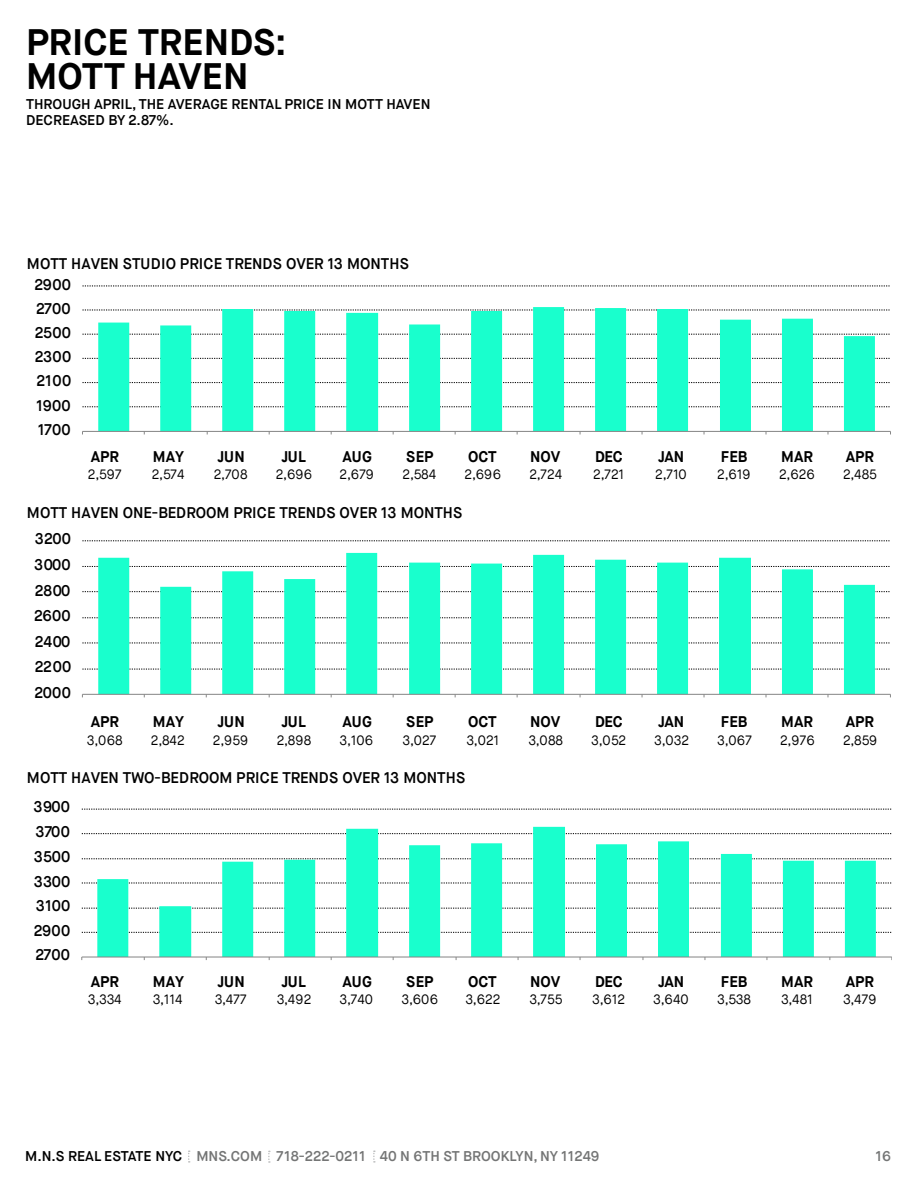
<style>
.page{position:relative;width:918px;height:1188px;background:#fff}
.page>*{position:absolute;margin:0;border:0;box-sizing:border-box;transform-origin:0 0}
.t1{font:700 36.9px "Maison Neue";color:#000}
.t2{font:600 15.45px "Maison Neue";color:#000}
.t3{font:700 15.45px "Maison Neue";letter-spacing:-.005em;color:#000}
.t4{font:600 14.1px "Maison Neue";color:#747575}
.t5{font:600 14.1px "Maison Neue";color:#000}
.t6{font:13.5px "Maison Neue";letter-spacing:.005em;color:#000}
.s1{color:#000}
</style>
<div class="page">
<svg style="left:188px;top:1151px;width:2px;height:12px"></svg>
<svg style="left:268px;top:1151px;width:2px;height:12px"></svg>
<svg style="left:373px;top:1151px;width:2px;height:12px"></svg>
<svg style="left:82px;top:669px;width:808px;height:1px"></svg>
<svg style="left:82px;top:642px;width:808px;height:1px"></svg>
<svg style="left:82px;top:617px;width:808px;height:1px"></svg>
<svg style="left:82px;top:591px;width:808px;height:1px"></svg>
<svg style="left:82px;top:566px;width:808px;height:1px"></svg>
<svg style="left:82px;top:540px;width:808px;height:1px"></svg>
<svg style="left:98px;top:553px;width:777px;height:141px"></svg>
<hr style="left:82px;top:694px;width:808px;height:1px;background:#868686">
<svg style="left:82px;top:932px;width:810px;height:1px"></svg>
<svg style="left:82px;top:908px;width:810px;height:1px"></svg>
<svg style="left:82px;top:883px;width:810px;height:1px"></svg>
<svg style="left:82px;top:858px;width:810px;height:1px"></svg>
<svg style="left:82px;top:833px;width:810px;height:1px"></svg>
<svg style="left:82px;top:809px;width:810px;height:1px"></svg>
<svg style="left:97px;top:827px;width:779px;height:130px"></svg>
<hr style="left:82px;top:957px;width:810px;height:1px;background:#868686">
<svg style="left:82px;top:406px;width:808px;height:1px"></svg>
<svg style="left:82px;top:382px;width:808px;height:1px"></svg>
<svg style="left:82px;top:358px;width:808px;height:1px"></svg>
<svg style="left:82px;top:334px;width:808px;height:1px"></svg>
<svg style="left:82px;top:310px;width:808px;height:1px"></svg>
<svg style="left:82px;top:285px;width:808px;height:1px"></svg>
<svg style="left:98px;top:307px;width:777px;height:124px"></svg>
<hr style="left:82px;top:431px;width:809px;height:1px;background:#868686">
<p class="t1" style="left:26px;top:19px;width:262px">PRICE TRENDS:</p>
<p class="t1" style="left:26px;top:53px;width:224px">MOTT HAVEN</p>
<p class="t5" style="left:26px;top:95px;width:406px">THROUGH APRIL, THE AVERAGE RENTAL PRICE IN MOTT HAVEN</p>
<p class="t5" style="left:26px;top:111px;width:149px">DECREASED BY 2.87%.</p>
<p class="t2" style="left:27px;top:254px;width:383px">MOTT HAVEN STUDIO PRICE TRENDS OVER 13 MONTHS</p>
<p class="t2" style="left:34px;top:275px;width:38px">2900</p>
<p class="t2" style="left:36px;top:299px;width:36px">2700</p>
<p class="t2" style="left:35px;top:323px;width:38px">2500</p>
<p class="t2" style="left:35px;top:347px;width:38px">2300</p>
<p class="t2" style="left:37px;top:371px;width:36px">2100</p>
<p class="t2" style="left:36px;top:396px;width:36px">1900</p>
<p class="t2" style="left:38px;top:420px;width:34px">1700</p>
<p class="t3" style="left:91px;top:447px;width:30px">APR</p>
<p class="t3" style="left:153px;top:447px;width:33px">MAY</p>
<p class="t3" style="left:218px;top:447px;width:29px">JUN</p>
<p class="t3" style="left:281px;top:447px;width:26px">JUL</p>
<p class="t3" style="left:342px;top:447px;width:31px">AUG</p>
<p class="t3" style="left:406px;top:447px;width:29px">SEP</p>
<p class="t3" style="left:468px;top:447px;width:30px">OCT</p>
<p class="t3" style="left:530px;top:447px;width:32px">NOV</p>
<p class="t3" style="left:595px;top:447px;width:29px">DEC</p>
<p class="t3" style="left:658px;top:447px;width:28px">JAN</p>
<p class="t3" style="left:721px;top:447px;width:28px">FEB</p>
<p class="t3" style="left:781px;top:447px;width:34px">MAR</p>
<p class="t3" style="left:846px;top:447px;width:30px">APR</p>
<p class="t6" style="left:88px;top:466px;width:35px">2,597</p>
<p class="t6" style="left:152px;top:466px;width:34px">2,574</p>
<p class="t6" style="left:214px;top:466px;width:35px">2,708</p>
<p class="t6" style="left:276px;top:466px;width:38px">2,696</p>
<p class="t6" style="left:340px;top:466px;width:36px">2,679</p>
<p class="t6" style="left:403px;top:466px;width:35px">2,584</p>
<p class="t6" style="left:465px;top:466px;width:38px">2,696</p>
<p class="t6" style="left:529px;top:466px;width:34px">2,724</p>
<p class="t6" style="left:593px;top:466px;width:33px">2,721</p>
<p class="t6" style="left:655px;top:466px;width:33px">2,710</p>
<p class="t6" style="left:717px;top:466px;width:35px">2,619</p>
<p class="t6" style="left:779px;top:466px;width:37px">2,626</p>
<p class="t6" style="left:843px;top:466px;width:36px">2,485</p>
<p class="t2" style="left:27px;top:503px;width:437px">MOTT HAVEN ONE-BEDROOM PRICE TRENDS OVER 13 MONTHS</p>
<p class="t2" style="left:35px;top:529px;width:38px">3200</p>
<p class="t2" style="left:34px;top:555px;width:38px">3000</p>
<p class="t2" style="left:35px;top:580px;width:37px">2800</p>
<p class="t2" style="left:34px;top:606px;width:38px">2600</p>
<p class="t2" style="left:35px;top:632px;width:37px">2400</p>
<p class="t2" style="left:35px;top:657px;width:38px">2200</p>
<p class="t2" style="left:34px;top:683px;width:38px">2000</p>
<p class="t3" style="left:91px;top:712px;width:30px">APR</p>
<p class="t3" style="left:153px;top:712px;width:33px">MAY</p>
<p class="t3" style="left:218px;top:712px;width:29px">JUN</p>
<p class="t3" style="left:281px;top:712px;width:26px">JUL</p>
<p class="t3" style="left:342px;top:712px;width:31px">AUG</p>
<p class="t3" style="left:406px;top:712px;width:29px">SEP</p>
<p class="t3" style="left:468px;top:712px;width:30px">OCT</p>
<p class="t3" style="left:530px;top:712px;width:32px">NOV</p>
<p class="t3" style="left:595px;top:712px;width:29px">DEC</p>
<p class="t3" style="left:658px;top:712px;width:28px">JAN</p>
<p class="t3" style="left:721px;top:712px;width:28px">FEB</p>
<p class="t3" style="left:781px;top:712px;width:34px">MAR</p>
<p class="t3" style="left:846px;top:712px;width:30px">APR</p>
<p class="t6" style="left:87px;top:731px;width:37px">3,068</p>
<p class="t6" style="left:151px;top:731px;width:35px">2,842</p>
<p class="t6" style="left:213px;top:731px;width:37px">2,959</p>
<p class="t6" style="left:277px;top:731px;width:36px">2,898</p>
<p class="t6" style="left:340px;top:731px;width:35px">3,106</p>
<p class="t6" style="left:403px;top:731px;width:35px">3,027</p>
<p class="t6" style="left:466px;top:731px;width:35px">3,021</p>
<p class="t6" style="left:528px;top:731px;width:36px">3,088</p>
<p class="t6" style="left:591px;top:731px;width:36px">3,052</p>
<p class="t6" style="left:654px;top:731px;width:36px">3,032</p>
<p class="t6" style="left:717px;top:731px;width:36px">3,067</p>
<p class="t6" style="left:780px;top:731px;width:36px">2,976</p>
<p class="t6" style="left:843px;top:731px;width:36px">2,859</p>
<p class="t2" style="left:27px;top:768px;width:440px">MOTT HAVEN TWO-BEDROOM PRICE TRENDS OVER 13 MONTHS</p>
<p class="t2" style="left:34px;top:797px;width:38px">3900</p>
<p class="t2" style="left:35px;top:822px;width:36px">3700</p>
<p class="t2" style="left:34px;top:847px;width:38px">3500</p>
<p class="t2" style="left:34px;top:872px;width:38px">3300</p>
<p class="t2" style="left:36px;top:896px;width:36px">3100</p>
<p class="t2" style="left:34px;top:921px;width:38px">2900</p>
<p class="t2" style="left:35px;top:945px;width:36px">2700</p>
<p class="t3" style="left:91px;top:971px;width:30px">APR</p>
<p class="t3" style="left:153px;top:971px;width:33px">MAY</p>
<p class="t3" style="left:218px;top:971px;width:29px">JUN</p>
<p class="t3" style="left:281px;top:971px;width:26px">JUL</p>
<p class="t3" style="left:342px;top:971px;width:31px">AUG</p>
<p class="t3" style="left:406px;top:971px;width:29px">SEP</p>
<p class="t3" style="left:468px;top:971px;width:30px">OCT</p>
<p class="t3" style="left:530px;top:971px;width:32px">NOV</p>
<p class="t3" style="left:595px;top:971px;width:29px">DEC</p>
<p class="t3" style="left:658px;top:971px;width:28px">JAN</p>
<p class="t3" style="left:721px;top:971px;width:28px">FEB</p>
<p class="t3" style="left:781px;top:971px;width:34px">MAR</p>
<p class="t3" style="left:846px;top:971px;width:30px">APR</p>
<p class="t6" style="left:88px;top:991px;width:35px">3,334</p>
<p class="t6" style="left:153px;top:991px;width:31px">3,114</p>
<p class="t6" style="left:215px;top:991px;width:33px">3,477</p>
<p class="t6" style="left:277px;top:991px;width:36px">3,492</p>
<p class="t6" style="left:340px;top:991px;width:35px">3,740</p>
<p class="t6" style="left:402px;top:991px;width:38px">3,606</p>
<p class="t6" style="left:465px;top:991px;width:36px">3,622</p>
<p class="t6" style="left:529px;top:991px;width:35px">3,755</p>
<p class="t6" style="left:592px;top:991px;width:34px">3,612</p>
<p class="t6" style="left:653px;top:991px;width:37px">3,640</p>
<p class="t6" style="left:717px;top:991px;width:35px">3,538</p>
<p class="t6" style="left:781px;top:991px;width:34px">3,481</p>
<p class="t6" style="left:843px;top:991px;width:35px">3,479</p>
<p class="t4" style="left:25px;top:1148px;width:576px"><span class="s1">M.N.S REAL ESTATE NYC</span> MNS.COM 718-222-0211 40 N 6TH ST BROOKLYN, NY 11249</p>
<p class="t4" style="left:875px;top:1148px;width:17px">16</p>
</div>
